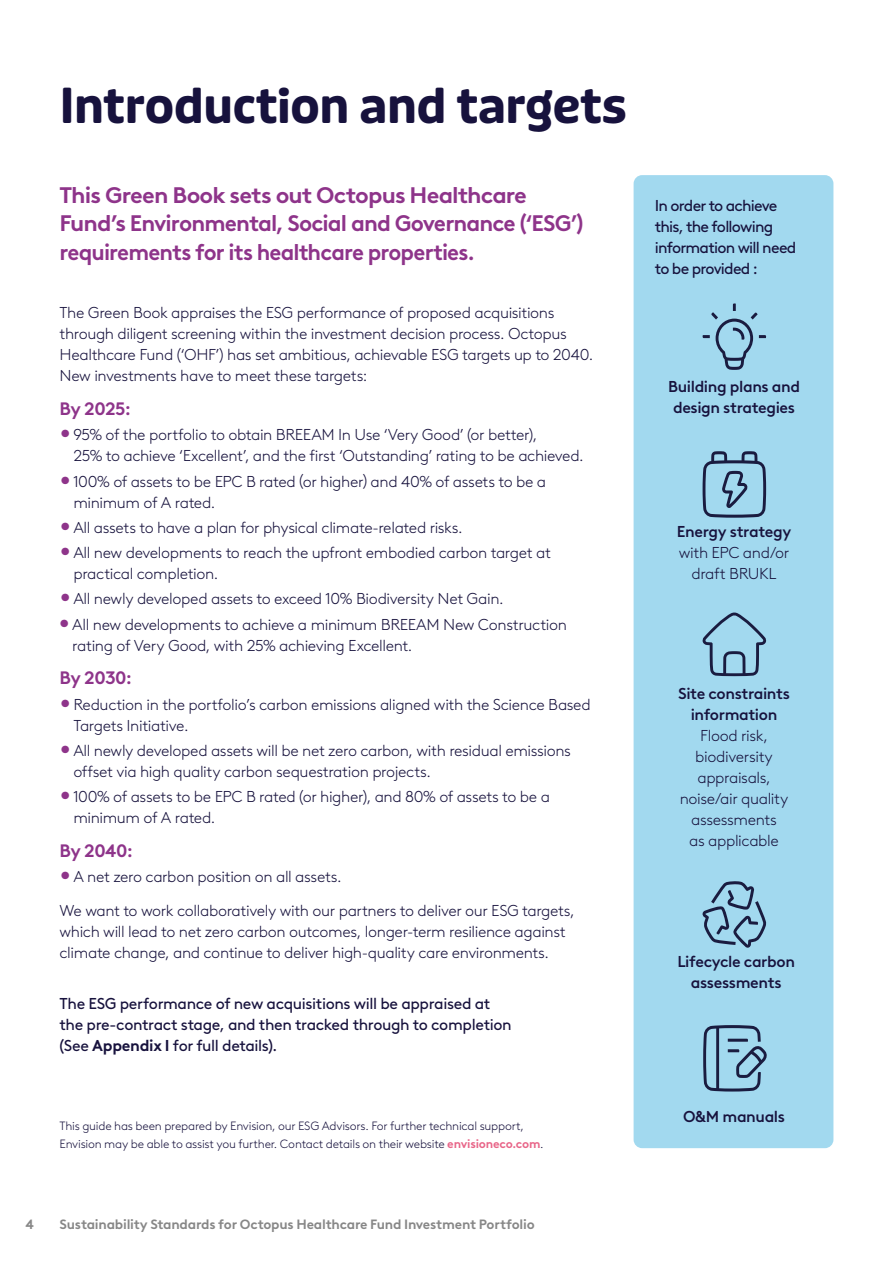
<style>
.page{position:relative;width:893px;height:1263px;background:#fff}
.page>*{position:absolute;margin:0;border:0;box-sizing:border-box;transform-origin:0 0}
.t1{font:700 48px "Puffin Display Soft";letter-spacing:-.01em;color:#17123d}
.t2{font:700 22.5px/28.5px "Brown LL";letter-spacing:-.04em;color:#8e348a}
.t3{font:700 18px "Brown LL";letter-spacing:-.03em;color:#8e348a}
.t4{font:300 15.75px/21px "Brown LL";letter-spacing:-.025em;color:#17123d}
.t5{font:15.75px/21px "Brown LL";letter-spacing:-.025em;color:#17123d}
.t6{font:500 15.75px/21px "Brown LL";letter-spacing:-.025em;color:#17123d;text-align:center}
.t7{font:15.75px/21px "Brown LL";letter-spacing:-.05em;color:#17123d}
.t8{font:700 13.5px "Brown LL";letter-spacing:-.015em;color:#878787}
.t9{font:300 12px/18px "Brown LL";letter-spacing:-.015em;color:#17123d}
.s1{font-weight:700}
.s2{font-weight:700;color:#e86588}
</style>
<div class="page">
<div style="left:634px;top:175px;width:199px;height:973px;background:#a2d9ef;border-radius:9px"></div>
<svg style="left:702px;top:303px;width:65px;height:67px"></svg>
<svg style="left:703px;top:451px;width:63px;height:67px"></svg>
<svg style="left:702px;top:612px;width:64px;height:64px"></svg>
<svg style="left:702px;top:881px;width:64px;height:67px"></svg>
<svg style="left:703px;top:1025px;width:64px;height:66px"></svg>
<h1 class="t1" style="left:60px;top:77px;width:569px">Introduction and targets</h1>
<h2 class="t2" style="left:60px;top:179px;width:525px">This Green Book sets out Octopus Healthcare<br>Fund’s Environmental, Social and Governance (‘ESG’) requirements for its healthcare properties.</h2>
<p class="t4" style="left:60px;top:301px;width:535px">The Green Book appraises the ESG performance of proposed acquisitions through diligent screening within the investment decision process. Octopus Healthcare Fund (‘OHF’) has set ambitious, achievable ESG targets up to 2040.<br>New investments have to meet these targets:</p>
<p class="t3" style="left:60px;top:395px;width:73px">By 2025:</p>
<p class="t4" style="left:73px;top:423px;width:512px;text-indent:-13px"><sup>•</sup> 95% of the portfolio to obtain BREEAM In Use ‘Very Good’ (or better),<br>25% to achieve ‘Excellent’, and the first ‘Outstanding’ rating to be achieved.</p>
<p class="t4" style="left:73px;top:470px;width:474px;text-indent:-13px"><sup>•</sup> 100% of assets to be EPC B rated (or higher) and 40% of assets to be a minimum of A rated.</p>
<p class="t4" style="left:61px;top:516px;width:404px"><sup>•</sup> All assets to have a plan for physical climate-related risks.</p>
<p class="t4" style="left:73px;top:541px;width:479px;text-indent:-13px"><sup>•</sup> All new developments to reach the upfront embodied carbon target at practical completion.</p>
<p class="t4" style="left:61px;top:587px;width:444px"><sup>•</sup> All newly developed assets to exceed 10% Biodiversity Net Gain.</p>
<p class="t4" style="left:72px;top:613px;width:496px;text-indent:-13px"><sup>•</sup> All new developments to achieve a minimum BREEAM New Construction rating of Very Good, with 25% achieving Excellent.</p>
<p class="t3" style="left:60px;top:664px;width:74px">By 2030:</p>
<p class="t4" style="left:73px;top:693px;width:519px;text-indent:-13px"><sup>•</sup> Reduction in the portfolio’s carbon emissions aligned with the Science Based<br>Targets Initiative.</p>
<p class="t4" style="left:73px;top:739px;width:499px;text-indent:-13px"><sup>•</sup> All newly developed assets will be net zero carbon, with residual emissions offset via high quality carbon sequestration projects.</p>
<p class="t4" style="left:73px;top:785px;width:478px;text-indent:-13px"><sup>•</sup> 100% of assets to be EPC B rated (or higher), and 80% of assets to be a minimum of A rated.</p>
<p class="t3" style="left:60px;top:837px;width:75px">By 2040:</p>
<p class="t4" style="left:60px;top:859px;width:517px;line-height:33.8px"><sup>•</sup> A net zero carbon position on all assets.<br>We want to work collaboratively with our partners to deliver our ESG targets,</p>
<p class="t4" style="left:60px;top:920px;width:508px">which will lead to net zero carbon outcomes, longer-term resilience against climate change, and continue to deliver high-quality care environments.</p>
<p class="t5" style="left:60px;top:992px;width:454px">The ESG performance of new acquisitions will be appraised at the pre-contract stage, and then tracked through to completion (See <span class="s1">Appendix I</span> for full details).</p>
<p class="t9" style="left:60px;top:1116px;width:486px">This guide has been prepared by Envision, our ESG Advisors. For further technical support,<br>Envision may be able to assist you further. Contact details on their website <span class="s2">envisioneco.com</span>.</p>
<p class="t8" style="left:25px;top:1214px;width:10px">4</p>
<p class="t8" style="left:60px;top:1214px;width:477px">Sustainability Standards for Octopus Healthcare Fund Investment Portfolio</p>
<p class="t7" style="left:655px;top:194px;width:143px">In order to achieve this, the following information will need to be provided :</p>
<p class="t6" style="left:668px;top:375px;width:134px">Building plans and design strategies</p>
<p class="t6" style="left:677px;top:520px;width:116px">Energy strategy</p>
<p class="t4" style="left:679px;top:541px;width:112px;text-align:center">with EPC and/or draft BRUKL</p>
<p class="t6" style="left:678px;top:682px;width:113px">Site constraints information</p>
<p class="t4" style="left:680px;top:724px;width:110px;text-align:center">Flood risk, biodiversity appraisals, noise/air quality assessments<br>as applicable</p>
<p class="t6" style="left:677px;top:950px;width:119px">Lifecycle carbon assessments</p>
<p class="t6" style="left:683px;top:1104px;width:103px">O&amp;M manuals</p>
</div>
